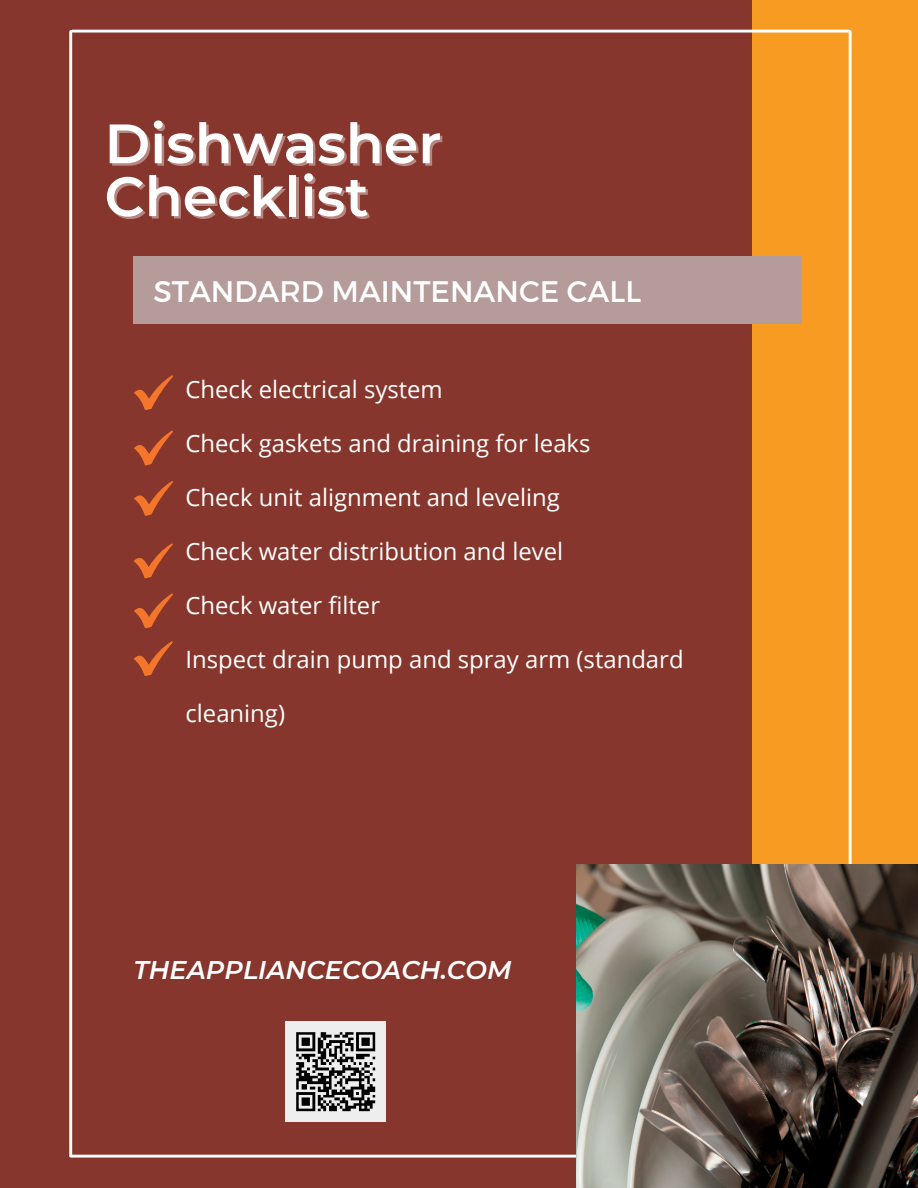
<style>
.page{position:relative;width:918px;height:1188px;background:#86362c}
.page>*{position:absolute;margin:0;border:0;box-sizing:border-box;transform-origin:0 0}
.t1{font:600 55.35px/52.8px "Montserrat";color:#fff}
.t2{font:29.7px "Montserrat";color:#fff}
.t3{font:italic 600 25.5px "Montserrat";color:#fff}
.t4{font:23.85px "Open Sans";color:#fff}
</style>
<div class="page">
<div style="left:752px;top:0;width:166px;height:1188px;background:#f89b23"></div>
<div style="left:134px;top:256px;width:668px;height:68px;background:#b59b9a"></div>
<hr style="left:72px;top:30px;width:777px;height:3px;background:#fff">
<hr style="left:69px;top:32px;width:3px;height:1124px;background:#fff">
<hr style="left:849px;top:32px;width:3px;height:1124px;background:#fff">
<hr style="left:71px;top:1155px;width:776px;height:3px;background:#fff">
<svg style="left:134px;top:375px;width:39px;height:35px"></svg>
<svg style="left:134px;top:431px;width:39px;height:34px"></svg>
<svg style="left:134px;top:481px;width:39px;height:35px"></svg>
<svg style="left:134px;top:544px;width:39px;height:34px"></svg>
<svg style="left:134px;top:641px;width:39px;height:35px"></svg>
<svg style="left:134px;top:593px;width:39px;height:35px"></svg>
<img style="left:577px;top:865px;width:341px;height:323px">
<img style="left:285px;top:1021px;width:100px;height:101px">
<h1 class="t1" style="left:104px;top:117px;width:339px">Dishwasher<br>Checklist</h1>
<p class="t2" style="left:153px;top:272px;width:489px">STANDARD MAINTENANCE CALL</p>
<p class="t4" style="left:186px;top:373px;width:259px">Check electrical system</p>
<p class="t4" style="left:186px;top:427px;width:407px">Check gaskets and draining for leaks</p>
<p class="t4" style="left:186px;top:481px;width:376px">Check unit alignment and leveling</p>
<p class="t4" style="left:186px;top:535px;width:379px">Check water distribution and level</p>
<p class="t4" style="left:186px;top:589px;width:196px">Check water filter</p>
<p class="t4" style="left:186px;top:643px;width:500px">Inspect drain pump and spray arm (standard</p>
<p class="t4" style="left:186px;top:697px;width:101px">cleaning)</p>
<p class="t3" style="left:133px;top:954px;width:379px">THEAPPLIANCECOACH.COM</p>
</div>
